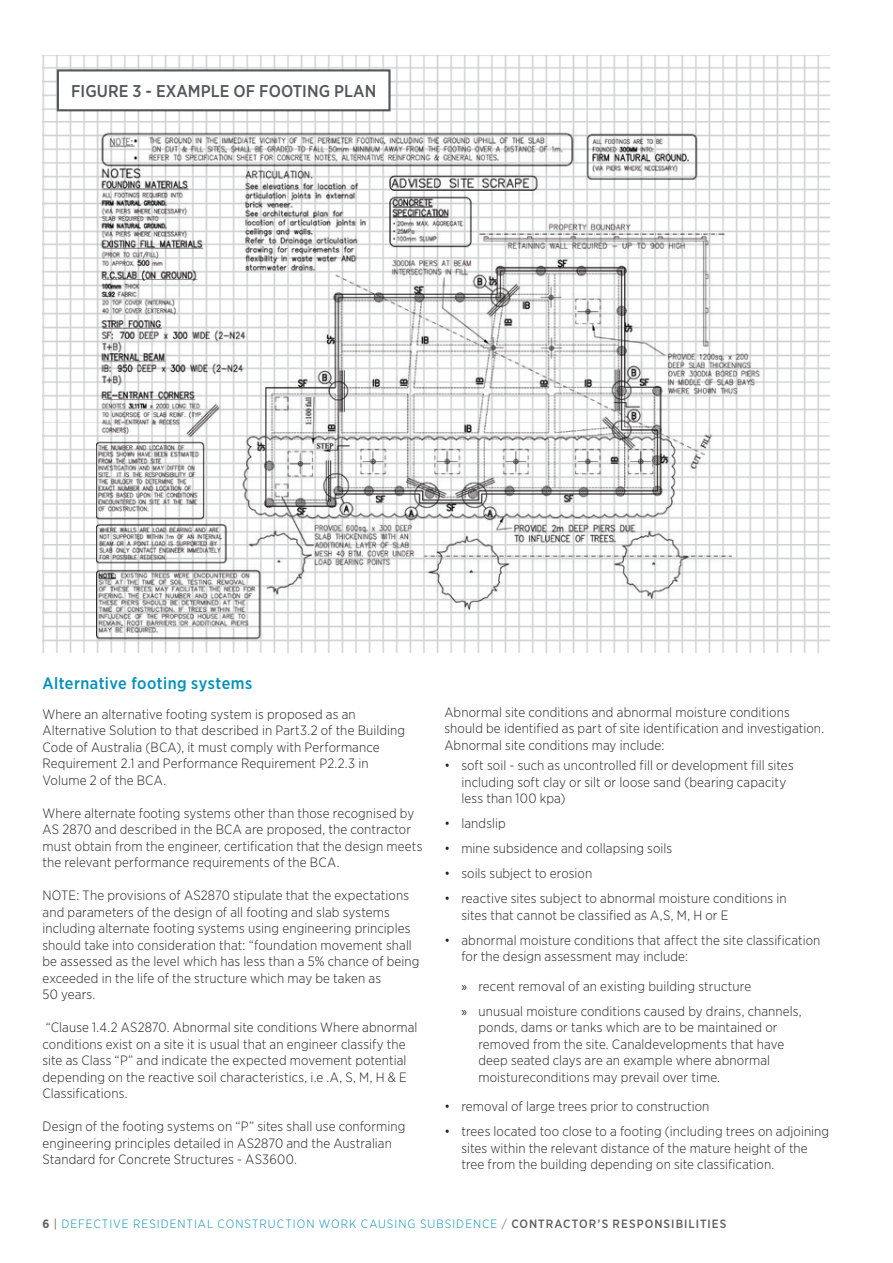
<style>
.page{position:relative;width:893px;height:1263px;background:#fff}
.page>*{position:absolute;margin:0;border:0;box-sizing:border-box;transform-origin:0 0}
.t1{font:500 17.1px "Gotham Narrow";letter-spacing:.005em;color:#52575a}
.t2{font:500 16.5px "Gotham Narrow";letter-spacing:.025em;color:#0090ba}
.t3{font:300 13.5px/16.5px "Gotham Narrow";letter-spacing:.01em;color:#231f20}
.t4{font:300 12px "Gotham Narrow";letter-spacing:.085em;color:#0090ba}
.s1{font-family:"Myriad Pro";font-weight:400}
.s2{font-weight:700;color:#5f5f62}
.s3{color:#231f20}
.s4{color:#52575a}
.s5{font-weight:500;color:#5f5f62}
</style>
<div class="page">
<img style="left:42px;top:55px;width:787px;height:598px">
<img style="left:96px;top:128px;width:667px;height:516px">
<div style="left:58px;top:70px;width:331px;height:40px;background:#fff"></div>
<div style="left:57px;top:69px;width:334px;height:42px;border:2px solid #52575a"></div>
<p class="t1" style="left:71px;top:80px;width:307px">FIGURE 3 - EXAMPLE OF FOOTING PLAN</p>
<p class="t2" style="left:43px;top:673px;width:211px">Alternative footing systems</p>
<p class="t3" style="left:43px;top:705px;width:364px">Where an alternative footing system is proposed as an Alternative Solution to that described in Part3.2 of the Building Code of Australia (BCA), it must comply with Performance Requirement 2.1 and Performance Requirement P2.2.3 in Volume 2 of the BCA.</p>
<p class="t3" style="left:43px;top:804px;width:381px">Where alternate footing systems other than those recognised by AS 2870 and described in the BCA are proposed, the contractor must obtain from the engineer, certification that the design meets the relevant performance requirements of the BCA.</p>
<p class="t3" style="left:43px;top:887px;width:378px">NOTE: The provisions of AS2870 stipulate that the expectations and parameters of the design of all footing and slab systems including alternate footing systems using engineering principles should take into consideration that: “foundation movement shall be assessed as the level which has less than a 5% chance of being exceeded in the life of the structure which may be taken as<br>50 years.</p>
<p class="t3" style="left:43px;top:1019px;width:376px">“Clause 1.4.2 AS2870. Abnormal site conditions Where abnormal conditions exist on a site it is usual that an engineer classify the site as Class “P” and indicate the expected movement potential depending on the reactive soil characteristics, i.e .A, S, M, H &amp; E Classifications.</p>
<p class="t3" style="left:43px;top:1118px;width:364px">Design of the footing systems on “P” sites shall use conforming engineering principles detailed in AS2870 and the Australian<br>Standard for Concrete Structures - AS3600.</p>
<p class="t3" style="left:444px;top:703px;width:381px">Abnormal site conditions and abnormal moisture conditions should be identified as part of site identification and investigation.<br>Abnormal site conditions may include:</p>
<p class="t3" style="left:461px;top:757px;width:334px;text-indent:-17px">• soft soil - such as uncontrolled fill or development fill sites including soft clay or silt or loose sand (bearing capacity less than 100 kpa)</p>
<p class="t3" style="left:444px;top:815px;width:63px">• landslip</p>
<p class="t3" style="left:444px;top:840px;width:229px">• mine subsidence and collapsing soils</p>
<p class="t3" style="left:444px;top:865px;width:149px">• soils subject to erosion</p>
<p class="t3" style="left:461px;top:890px;width:327px;text-indent:-17px">• reactive sites subject to abnormal moisture conditions in sites that cannot be classified as A,S, M, H or E</p>
<p class="t3" style="left:461px;top:932px;width:361px;text-indent:-17px">• abnormal moisture conditions that affect the site classification for the design assessment may include:</p>
<p class="t3" style="left:461px;top:973px;width:342px;line-height:25px"><span class="s1">»</span> recent removal of an existing building structure<br><span class="s1">»</span> unusual moisture conditions caused by drains, channels,</p>
<p class="t3" style="left:478px;top:1019px;width:307px">ponds, dams or tanks which are to be maintained or removed from the site. Canaldevelopments that have deep seated clays are an example where abnormal moistureconditions may prevail over time.</p>
<p class="t3" style="left:444px;top:1098px;width:267px">• removal of large trees prior to construction</p>
<p class="t3" style="left:461px;top:1123px;width:369px;text-indent:-17px">• trees located too close to a footing (including trees on adjoining sites within the relevant distance of the mature height of the tree from the building depending on site classification.</p>
<p class="t4" style="left:43px;top:1216px;width:685px"><span class="s2">6</span> <span class="s3">|</span> DEFECTIVE RESIDENTIAL CONSTRUCTION WORK CAUSING SUBSIDENCE <span class="s4">/</span> <span class="s5">CONTRACTOR’S RESPONSIBILITIES</span></p>
</div>
